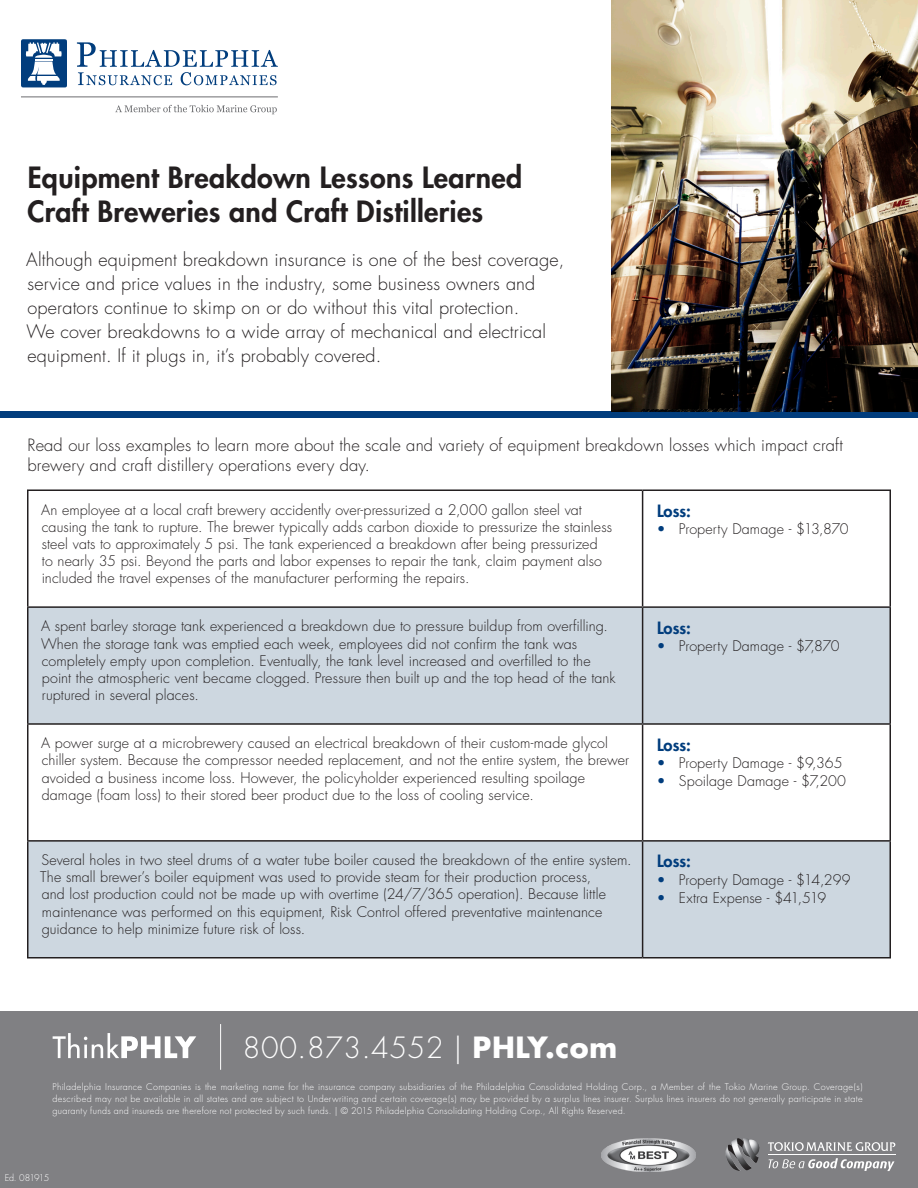
<style>
.page{position:relative;width:918px;height:1188px;background:#fff}
.page>*{position:absolute;margin:0;border:0;box-sizing:border-box;transform-origin:0 0}
.Subheading{font:800 28.5px "Futura";letter-spacing:.01em;color:#231f20}
.t1{font:300 28.5px "Futura";letter-spacing:.02em;color:#fff}
.Body{font:300 18px/24px "Futura";letter-spacing:.01em;color:#231f20}
.Body-2{font:300 16.5px/19.8px "Futura";letter-spacing:.01em;color:#231f20}
.t2{font:800 16.5px "Futura";color:#013d7d}
.t3{font:300 14.25px/17.1px "Futura";letter-spacing:.01em;color:#231f20}
.t4{font:300 9px/12px "Futura";letter-spacing:.03em;color:#fff;text-align:justify}
.t5{font:300 9px "Futura";letter-spacing:-.085em;color:#fff}
.s1{color:#013d7d}
.s2{font-weight:700}
</style>
<div class="page">
<svg style="left:28px;top:608px;width:862px;height:349px;fill:#cdd7e0"></svg>
<hr style="left:27px;top:489px;width:616px;height:2px;background:#231f20">
<hr style="left:27px;top:491px;width:1px;height:115px;background:#231f20">
<hr style="left:643px;top:489px;width:248px;height:2px;background:#231f20">
<hr style="left:642px;top:491px;width:1px;height:115px;background:#231f20">
<hr style="left:890px;top:491px;width:1px;height:115px;background:#231f20">
<hr style="left:27px;top:606px;width:616px;height:2px;background:#231f20">
<hr style="left:27px;top:608px;width:1px;height:115px;background:#231f20">
<hr style="left:643px;top:606px;width:248px;height:2px;background:#231f20">
<hr style="left:642px;top:608px;width:1px;height:115px;background:#231f20">
<hr style="left:890px;top:608px;width:1px;height:115px;background:#231f20">
<hr style="left:27px;top:723px;width:616px;height:2px;background:#231f20">
<hr style="left:27px;top:725px;width:1px;height:115px;background:#231f20">
<hr style="left:643px;top:723px;width:248px;height:2px;background:#231f20">
<hr style="left:642px;top:725px;width:1px;height:115px;background:#231f20">
<hr style="left:890px;top:725px;width:1px;height:115px;background:#231f20">
<hr style="left:27px;top:840px;width:616px;height:2px;background:#231f20">
<hr style="left:27px;top:842px;width:1px;height:115px;background:#231f20">
<hr style="left:643px;top:840px;width:248px;height:2px;background:#231f20">
<hr style="left:642px;top:842px;width:1px;height:115px;background:#231f20">
<hr style="left:890px;top:842px;width:1px;height:115px;background:#231f20">
<hr style="left:27px;top:957px;width:616px;height:1px;background:#231f20">
<hr style="left:643px;top:957px;width:248px;height:1px;background:#231f20">
<div style="left:0;top:1012px;width:918px;height:176px;background:#808083"></div>
<svg style="left:53px;top:1033px;width:143px;height:25px"></svg>
<svg style="left:768px;top:1142px;width:127px;height:9px"></svg>
<svg style="left:769px;top:1158px;width:125px;height:13px"></svg>
<hr style="left:768px;top:1155px;width:127px;height:1px;background:#fff">
<img style="left:725px;top:1138px;width:35px;height:33px">
<img style="left:601px;top:1138px;width:94px;height:33px">
<hr style="left:220px;top:1024px;width:1px;height:46px;background:#fff">
<svg style="left:77px;top:42px;width:201px;height:43px"></svg>
<svg style="left:21px;top:39px;width:46px;height:48px"></svg>
<hr style="left:21px;top:97px;width:257px;height:1px;background:#6c6d70">
<svg style="left:115px;top:105px;width:162px;height:9px"></svg>
<div style="left:0;top:412px;width:918px;height:6px;background:#013d7d"></div>
<img style="left:612px;top:0;width:306px;height:412px">
<p class="Subheading" style="left:28px;top:159px;width:496px">Equipment Breakdown Lessons Learned</p>
<p class="Subheading" style="left:27px;top:193px;width:457px">Craft Breweries and Craft Distilleries</p>
<p class="Body" style="left:26px;top:248px;width:540px">Although equipment breakdown insurance is one of the best coverage, service and price values in the industry, some business owners and operators continue to skimp on or do without this vital protection.<br>We cover breakdowns to a wide array of mechanical and electrical equipment. If it plugs in, it’s probably covered.</p>
<p class="Body-2" style="left:27px;top:436px;width:817px">Read our loss examples to learn more about the scale and variety of equipment breakdown losses which impact craft brewery and craft distillery operations every day.</p>
<p class="t3" style="left:41px;top:501px;width:573px">An employee at a local craft brewery accidently over-pressurized a 2,000 gallon steel vat causing the tank to rupture. The brewer typically adds carbon dioxide to pressurize the stainless steel vats to approximately 5 psi. The tank experienced a breakdown after being pressurized<br>to nearly 35 psi. Beyond the parts and labor expenses to repair the tank, claim payment also included the travel expenses of the manufacturer performing the repairs.</p>
<p class="t2" style="left:657px;top:500px;width:35px">Loss:</p>
<p class="t3" style="left:657px;top:521px;width:193px"><span class="s1">•</span> Property Damage - $13,870</p>
<p class="t3" style="left:41px;top:618px;width:576px">A spent barley storage tank experienced a breakdown due to pressure buildup from overfilling.<br>When the storage tank was emptied each week, employees did not confirm the tank was completely empty upon completion. Eventually, the tank level increased and overfilled to the point the atmospheric vent became clogged. Pressure then built up and the top head of the tank ruptured in several places.</p>
<p class="t2" style="left:657px;top:617px;width:35px">Loss:</p>
<p class="t3" style="left:657px;top:637px;width:184px"><span class="s1">•</span> Property Damage - $7,870</p>
<p class="t3" style="left:41px;top:735px;width:590px">A power surge at a microbrewery caused an electrical breakdown of their custom-made glycol chiller system. Because the compressor needed replacement, and not the entire system, the brewer avoided a business income loss. However, the policyholder experienced resulting spoilage damage (foam loss) to their stored beer product due to the loss of cooling service.</p>
<p class="t2" style="left:657px;top:734px;width:35px">Loss:</p>
<p class="t3" style="left:657px;top:754px;width:187px"><span class="s1">•</span> Property Damage - $9,365</p>
<p class="t3" style="left:657px;top:773px;width:191px"><span class="s1">•</span> Spoilage Damage - $7,200</p>
<p class="t3" style="left:40px;top:852px;width:593px">Several holes in two steel drums of a water tube boiler caused the breakdown of the entire system.<br>The small brewer’s boiler equipment was used to provide steam for their production process,<br>and lost production could not be made up with overtime (24/7/365 operation). Because little maintenance was performed on this equipment, Risk Control offered preventative maintenance guidance to help minimize future risk of loss.</p>
<p class="t2" style="left:657px;top:851px;width:35px">Loss:</p>
<p class="t3" style="left:657px;top:871px;width:195px"><span class="s1">•</span> Property Damage - $14,299</p>
<p class="t3" style="left:657px;top:890px;width:171px"><span class="s1">•</span> Extra Expense - $41,519</p>
<p class="t1" style="left:243px;top:1030px;width:376px">800.873.4552 | <span class="s2">PHLY.com</span></p>
<p class="t4" style="left:53px;top:1081px;width:811px">Philadelphia Insurance Companies is the marketing name for the insurance company subsidiaries of the Philadelphia Consolidated Holding Corp., a Member of the Tokio Marine Group. Coverage(s) described may not be available in all states and are subject to Underwriting and certain coverage(s) may be provided by a surplus lines insurer. Surplus lines insurers do not generally participate in state guaranty funds and insureds are therefore not protected by such funds. | © 2015 Philadelphia Consolidating Holding Corp., All Rights Reserved.</p>
<p class="t5" style="left:5px;top:1173px;width:46px">Ed. 081915</p>
</div>
